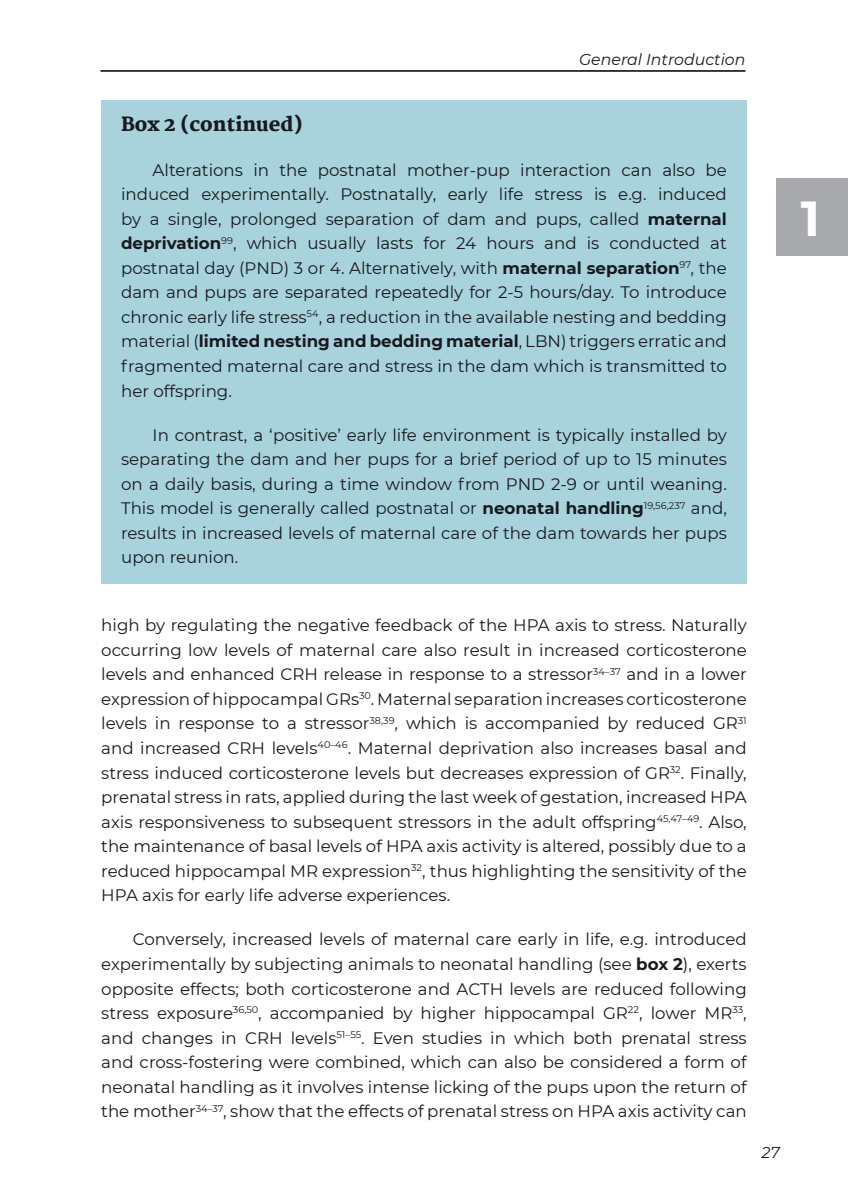
<style>
.page{position:relative;width:848px;height:1194px;background:#fff}
.page>*{position:absolute;margin:0;border:0;box-sizing:border-box;transform-origin:0 0}
.t1{font:700 49px "Montserrat";color:#fff}
.t2{font:800 19.25px "Martel";color:#18181f}
.t3{font:16.62px/24.5px "Montserrat";color:#18181f;text-align:justify}
.t4{font:italic 15.75px "Montserrat";color:#18181f}
.t5{font:italic 15.75px "Montserrat";color:#231f20}
.s1{font-weight:700}
</style>
<div class="page">
<div style="left:776px;top:178px;width:71px;height:78px;background:#a8a9ad"></div>
<hr style="left:100px;top:70px;width:645px;height:2px;background:#231f20">
<div style="left:101px;top:100px;width:645px;height:483px;background:#a8d2dc"></div>
<p class="t4" style="left:579px;top:49px;width:168px">General Introduction</p>
<p class="t2" style="left:121px;top:113px;width:183px">Box 2 (continued)</p>
<p class="t3" style="left:121px;top:157px;width:607px;text-indent:32px">Alterations in the postnatal mother-pup interaction can also be induced experimentally. Postnatally, early life stress is e.g. induced by a single, prolonged separation of dam and pups, called <span class="s1">maternal deprivation</span><sup>99</sup>, which usually lasts for 24 hours and is conducted at postnatal day (PND) 3 or 4. Alternatively, with <span class="s1">maternal separation</span><sup>97</sup>, the dam and pups are separated repeatedly for 2-5 hours/day. To introduce chronic early life stress<sup>54</sup>, a reduction in the available nesting and bedding material (<span class="s1">limited nesting and bedding material</span>, LBN) triggers erratic and fragmented maternal care and stress in the dam which is transmitted to her offspring.</p>
<p class="t3" style="left:121px;top:422px;width:607px;text-indent:32px">In contrast, a ‘positive’ early life environment is typically installed by separating the dam and her pups for a brief period of up to 15 minutes on a daily basis, during a time window from PND 2-9 or until weaning.<br>This model is generally called postnatal or <span class="s1">neonatal handling</span><sup>19,56,237</sup> and, results in increased levels of maternal care of the dam towards her pups upon reunion.</p>
<h1 class="t1" style="left:800px;top:183px;width:21px">1</h1>
<p class="t3" style="left:101px;top:612px;width:646px">high by regulating the negative feedback of the HPA axis to stress. Naturally occurring low levels of maternal care also result in increased corticosterone levels and enhanced CRH release in response to a stressor<sup>34–37</sup> and in a lower expression of hippocampal GRs<sup>30</sup>. Maternal separation increases corticosterone levels in response to a stressor<sup>38,39</sup>, which is accompanied by reduced GR<sup>31 </sup>and increased CRH levels<sup>40–46</sup>. Maternal deprivation also increases basal and stress induced corticosterone levels but decreases expression of GR<sup>32</sup>. Finally, prenatal stress in rats, applied during the last week of gestation, increased HPA axis responsiveness to subsequent stressors in the adult offspring<sup>45,47–49</sup>. Also, the maintenance of basal levels of HPA axis activity is altered, possibly due to a reduced hippocampal MR expression<sup>32</sup>, thus highlighting the sensitivity of the HPA axis for early life adverse experiences.</p>
<p class="t3" style="left:101px;top:926px;width:646px;text-indent:32px">Conversely, increased levels of maternal care early in life, e.g. introduced experimentally by subjecting animals to neonatal handling (see <span class="s1">box 2</span>), exerts opposite effects; both corticosterone and ACTH levels are reduced following stress exposure<sup>36,50</sup>, accompanied by higher hippocampal GR<sup>22</sup>, lower MR<sup>33</sup>, and changes in CRH levels<sup>51–55</sup>. Even studies in which both prenatal stress and cross-fostering were combined, which can also be considered a form of neonatal handling as it involves intense licking of the pups upon the return of the mother<sup>34–37</sup>, show that the effects of prenatal stress on HPA axis activity can</p>
<p class="t5" style="left:761px;top:1140px;width:20px">27</p>
</div>
